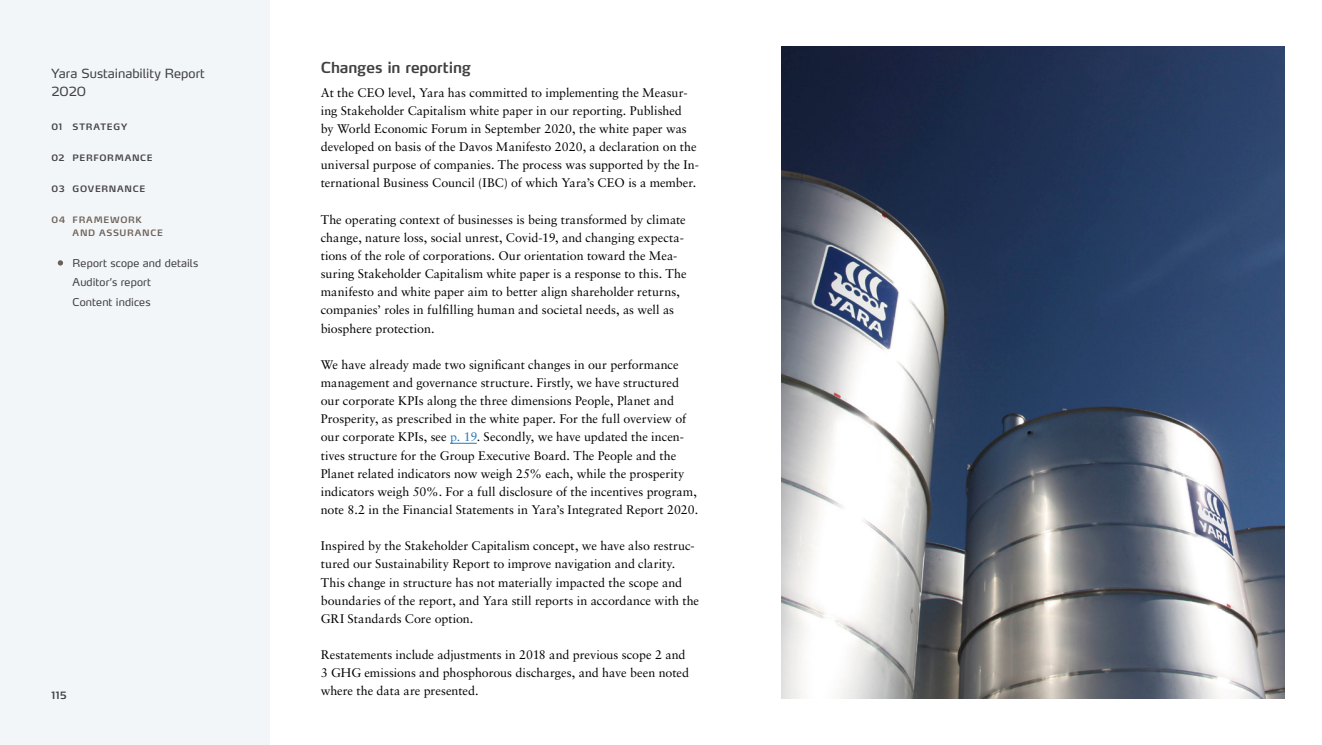
<style>
.page{position:relative;width:1322px;height:745px;background:#fff}
.page>*{position:absolute;margin:0;border:0;box-sizing:border-box;transform-origin:0 0}
.t1{font:600 15px "Max LF";letter-spacing:-.005em;color:#414042}
.Brødtekst_Sabon{font:12.5px/18.1px "Sabon LT Std";color:#000}
.t2{font:12.5px/18.1px "Max LF";letter-spacing:.005em;color:#414042}
.t3{font:10.62px/19.5px "Max LF";letter-spacing:.015em;color:#414042}
.t4{font:600 10px "Max LF";color:#414042}
.t5{font:600 8.75px "Max LF";letter-spacing:.08em;color:#414042}
.t6{font:600 8.75px/13.1px "Max LF";letter-spacing:.08em;color:#6b6058}
.s1{color:#2777b8}
</style>
<div class="page">
<div style="left:0;top:0;width:269px;height:744px;background:#f3f6f9"></div>
<svg style="left:450px;top:443px;width:27px;height:1px"></svg>
<img style="left:781px;top:46px;width:503px;height:652px">
<svg style="left:58px;top:260px;width:5px;height:5px"></svg>
<p class="t2" style="left:51px;top:64px;width:155px">Yara Sustainability Report<br>2020</p>
<p class="t5" style="left:51px;top:121px;width:77px">01 STRATEGY</p>
<p class="t5" style="left:51px;top:152px;width:103px">02 PERFORMANCE</p>
<p class="t5" style="left:51px;top:183px;width:95px">03 GOVERNANCE</p>
<p class="t6" style="left:73px;top:213px;width:92px;text-indent:-21px">04 FRAMEWORK<br>AND ASSURANCE</p>
<p class="t3" style="left:73px;top:253px;width:127px">Report scope and details<br>Auditor’s report<br>Content indices</p>
<p class="t4" style="left:51px;top:688px;width:17px">115</p>
<h3 class="t1" style="left:321px;top:57px;width:152px">Changes in reporting</h3>
<p class="Brødtekst_Sabon" style="left:321px;top:83px;width:380px">At the CEO level, Yara has committed to implementing the Measur&shy;ing Stakeholder Capitalism white paper in our reporting. Published<br>by World Economic Forum in September 2020, the white paper was developed on basis of the Davos Manifesto 2020, a declaration on the universal purpose of companies. The process was supported by the In&shy;ternational Business Council (IBC) of which Yara’s CEO is a member.</p>
<p class="Brødtekst_Sabon" style="left:321px;top:210px;width:367px">The operating context of businesses is being transformed by climate change, nature loss, social unrest, Covid‑19, and changing expecta&shy;tions of the role of corporations. Our orientation toward the Mea&shy;suring Stakeholder Capitalism white paper is a response to this. The manifesto and white paper aim to better align shareholder returns, companies’ roles in fulfilling human and societal needs, as well as biosphere protection.</p>
<p class="Brødtekst_Sabon" style="left:321px;top:355px;width:379px">We have already made two significant changes in our performance management and governance structure. Firstly, we have structured our corporate KPIs along the three dimensions People, Planet and Prosperity, as prescribed in the white paper. For the full overview of our corporate KPIs, see <span class="s1">p. 19</span>. Secondly, we have updated the incen&shy;tives structure for the Group Executive Board. The People and the Planet related indicators now weigh 25% each, while the prosperity indicators weigh 50%. For a full disclosure of the incentives program, note 8.2 in the Financial Statements in Yara’s Integrated Report 2020.</p>
<p class="Brødtekst_Sabon" style="left:321px;top:536px;width:380px">Inspired by the Stakeholder Capitalism concept, we have also restruc&shy;tured our Sustainability Report to improve navigation and clarity.<br>This change in structure has not materially impacted the scope and boundaries of the report, and Yara still reports in accordance with the GRI Standards Core option.</p>
<p class="Brødtekst_Sabon" style="left:321px;top:645px;width:370px">Restatements include adjustments in 2018 and previous scope 2 and<br>3 GHG emissions and phosphorous discharges, and have been noted where the data are presented.</p>
</div>
